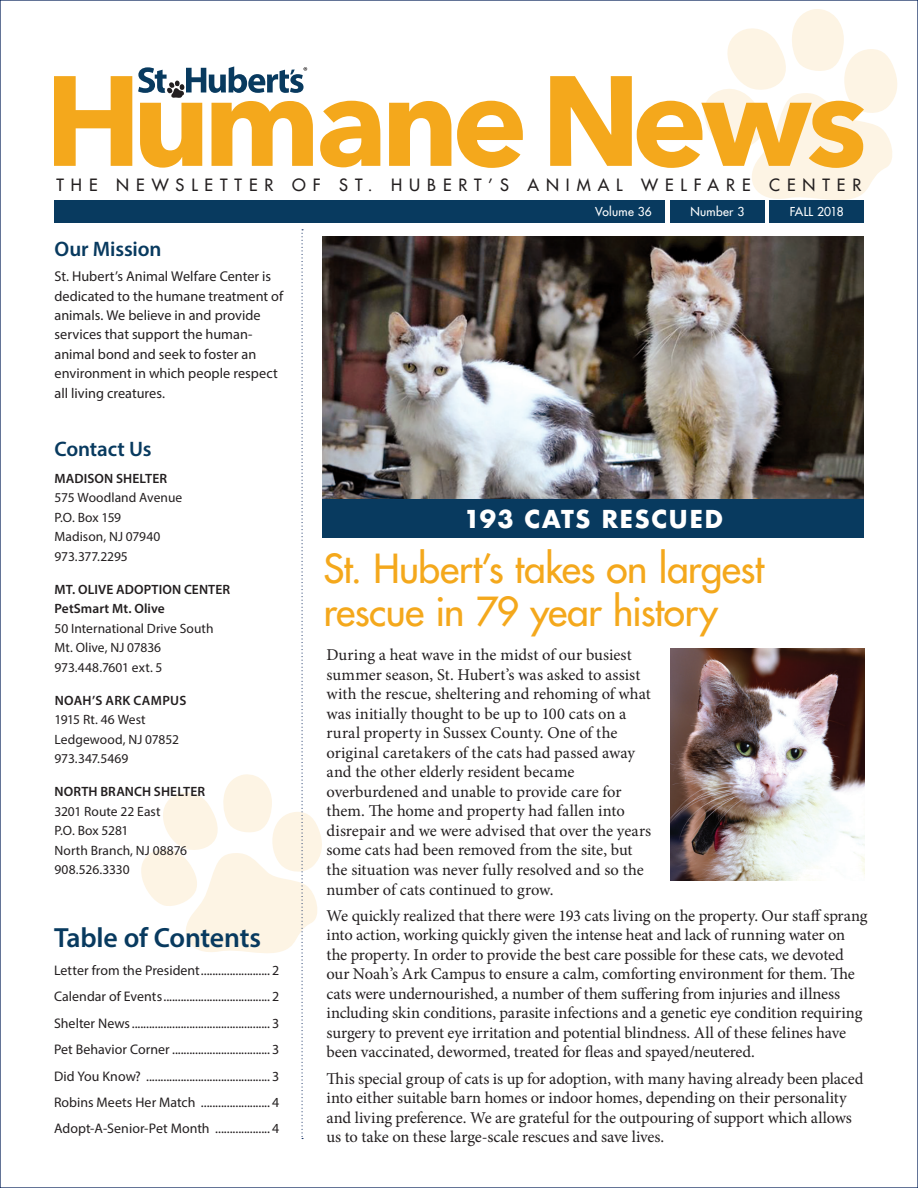
<style>
.page{position:relative;width:918px;height:1188px;background:#fff}
.page>*{position:absolute;margin:0;border:0;box-sizing:border-box;transform-origin:0 0}
.t1{font:39px/43.5px "Futura";letter-spacing:-.015em;color:#f4a81c}
.t2{font:600 27.9px "Myriad Pro";letter-spacing:-.01em;color:#083a5f}
.t3{font:700 24px "Futura";letter-spacing:.05em;color:#fff}
.t4{font:600 21px "Myriad Pro";letter-spacing:-.01em;color:#083a5f}
.t5{font:16.5px/19.5px "Minion Pro";letter-spacing:-.005em;color:#231f20}
.t6{font:16.5px "Futura";letter-spacing:.42em;color:#231f20}
.t7{font:14.25px/19.5px "Myriad Pro";color:#231f20}
.t8{font:13.95px/26.4px "Myriad Pro";letter-spacing:.005em;color:#231f20;text-align:justify}
.t9{font:13.5px/19.5px "Myriad Pro";color:#231f20}
.t10{font:600 13.5px/19.5px "Myriad Pro";letter-spacing:.01em;color:#231f20}
.t11{font:12px "Futura";letter-spacing:.02em;color:#fff}
.t12{font:12px "Futura";letter-spacing:-.015em;color:#fff}
</style>
<div class="page">
<svg style="left:727px;top:9px;width:170px;height:195px"></svg>
<svg style="left:141px;top:229px;width:181px;height:910px"></svg>
<div style="left:55px;top:200px;width:610px;height:23px;background:#083a5f"></div>
<svg style="left:54px;top:76px;width:810px;height:92px"></svg>
<div style="left:670px;top:200px;width:95px;height:23px;background:#083a5f"></div>
<div style="left:770px;top:200px;width:94px;height:23px;background:#083a5f"></div>
<img style="left:670px;top:648px;width:194px;height:233px">
<img style="left:322px;top:236px;width:542px;height:263px">
<svg style="left:138px;top:66px;width:169px;height:32px"></svg>
<div style="left:322px;top:499px;width:542px;height:39px;background:#083a5f"></div>
<p class="t6" style="left:57px;top:175px;width:806px">THE NEWSLETTER OF ST. HUBERT’S ANIMAL WELFARE CENTER</p>
<p class="t11" style="left:690px;top:204px;width:56px">Number 3</p>
<p class="t12" style="left:790px;top:204px;width:55px">FALL 2018</p>
<p class="t11" style="left:595px;top:204px;width:58px">Volume 36</p>
<p class="t4" style="left:55px;top:235px;width:108px">Our Mission</p>
<p class="t7" style="left:55px;top:266px;width:230px">St. Hubert’s Animal Welfare Center is dedicated to the humane treatment of animals. We believe in and provide services that support the human&shy;animal bond and seek to foster an environment in which people respect all living creatures.</p>
<p class="t4" style="left:55px;top:435px;width:99px">Contact Us</p>
<p class="t10" style="left:55px;top:468px;width:114px">MADISON SHELTER</p>
<p class="t9" style="left:55px;top:488px;width:129px">575 Woodland Avenue<br>P.O. Box 159<br>Madison, NJ 07940<br>973.377.2295</p>
<p class="t10" style="left:55px;top:579px;width:177px">MT. OLIVE ADOPTION CENTER<br>PetSmart Mt. Olive</p>
<p class="t9" style="left:55px;top:618px;width:161px">50 International Drive South<br>Mt. Olive, NJ 07836<br>973.448.7601 ext. 5</p>
<p class="t10" style="left:55px;top:690px;width:133px">NOAH’S ARK CAMPUS</p>
<p class="t9" style="left:55px;top:710px;width:126px">1915 Rt. 46 West<br>Ledgewood, NJ 07852<br>973.347.5469</p>
<p class="t10" style="left:55px;top:782px;width:152px">NORTH BRANCH SHELTER</p>
<p class="t9" style="left:55px;top:801px;width:134px">3201 Route 22 East<br>P.O. Box 5281<br>North Branch, NJ 08876<br>908.526.3330</p>
<h2 class="t2" style="left:54px;top:920px;width:209px">Table of Contents</h2>
<p class="t8" style="left:54px;top:957px;width:227px">Letter from the President........................ 2<br>Calendar of Events..................................... 2<br>Shelter News................................................ 3<br>Pet Behavior Corner .................................. 3<br>Did You Know? ........................................... 3<br>Robins Meets Her Match ........................ 4<br>Adopt-A-Senior-Pet Month ................... 4</p>
<h3 class="t3" style="left:464px;top:501px;width:261px">193 CATS RESCUED</h3>
<h1 class="t1" style="left:323px;top:546px;width:442px">St. Hubert’s takes on largest rescue in 79 year history</h1>
<p class="t5" style="left:327px;top:646px;width:326px">During a heat wave in the midst of our busiest summer season, St. Hubert’s was asked to assist with the rescue, sheltering and rehoming of what was initially thought to be up to 100 cats on a rural property in Sussex County. One of the original caretakers of the cats had passed away and the other elderly resident became overburdened and unable to provide care for them. The home and property had fallen into disrepair and we were advised that over the years some cats had been removed from the site, but the situation was never fully resolved and so the number of cats continued to grow.</p>
<p class="t5" style="left:327px;top:906px;width:543px">We quickly realized that there were 193 cats living on the property. Our staff sprang into action, working quickly given the intense heat and lack of running water on the property. In order to provide the best care possible for these cats, we devoted our Noah’s Ark Campus to ensure a calm, comforting environment for them. The cats were undernourished, a number of them suffering from injuries and illness including skin conditions, parasite infections and a genetic eye condition requiring surgery to prevent eye irritation and potential blindness. All of these felines have been vaccinated, dewormed, treated for fleas and spayed/neutered.</p>
<p class="t5" style="left:327px;top:1069px;width:538px">This special group of cats is up for adoption, with many having already been placed into either suitable barn homes or indoor homes, depending on their personality and living preference. We are grateful for the outpouring of support which allows us to take on these large-scale rescues and save lives.</p>
</div>
